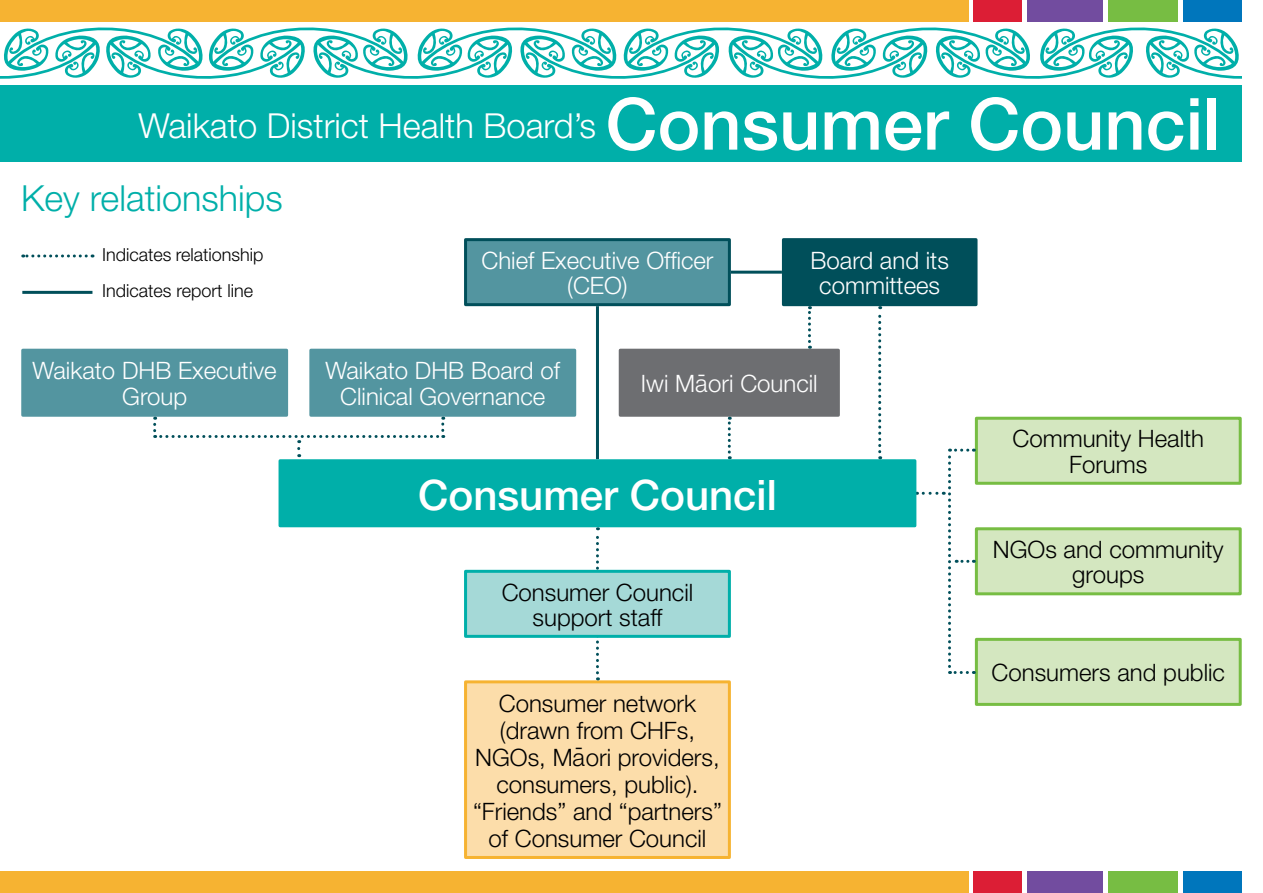
<style>
.page{position:relative;width:1263px;height:893px;background:#fff}
.page>*{position:absolute;margin:0;border:0;box-sizing:border-box;transform-origin:0 0}
.t1{font:500 42px "Helvetica Neue";color:#fff}
.t2{font:300 36px "Helvetica Neue";color:#00afa9}
.t3{font:300 34.5px "Helvetica Neue";color:#fff}
.t4{font:300 24px/27px "Helvetica Neue";color:#000;text-align:center}
.t5{font:300 24px/25.5px "Helvetica Neue";color:#fff;text-align:center}
.t6{font:300 18px/36.5px "Helvetica Neue";color:#000}
.s1{font-weight:500;font-size:72px}
</style>
<div class="page">
<div style="left:0;top:0;width:968px;height:21px;background:#f6b332"></div>
<div style="left:974px;top:0;width:48px;height:21px;background:#dc1e35"></div>
<div style="left:1027px;top:0;width:75px;height:21px;background:#724c9f"></div>
<div style="left:1108px;top:0;width:69px;height:21px;background:#77bd43"></div>
<div style="left:1183px;top:0;width:59px;height:21px;background:#0076bc"></div>
<div style="left:0;top:85px;width:1242px;height:77px;background:#00afa9"></div>
<svg style="left:0;top:27px;width:1242px;height:52px"></svg>
<div style="left:0;top:872px;width:968px;height:21px;background:#f6b332"></div>
<div style="left:974px;top:872px;width:48px;height:21px;background:#dc1e35"></div>
<div style="left:1027px;top:872px;width:75px;height:21px;background:#724c9f"></div>
<div style="left:1108px;top:872px;width:69px;height:21px;background:#77bd43"></div>
<div style="left:1183px;top:872px;width:59px;height:21px;background:#0076bc"></div>
<div style="left:783px;top:240px;width:193px;height:65px;background:#004f5a"></div>
<div style="left:782px;top:238px;width:195px;height:68px;border:3px solid #004f5a"></div>
<div style="left:465px;top:240px;width:264px;height:65px;background:#5395a0"></div>
<div style="left:464px;top:238px;width:267px;height:68px;border:3px solid #004f5a"></div>
<div style="left:23px;top:350px;width:264px;height:65px;background:#5395a0"></div>
<div style="left:21px;top:349px;width:267px;height:68px;border:3px solid #5395a0"></div>
<div style="left:311px;top:350px;width:264px;height:65px;background:#5395a0"></div>
<div style="left:309px;top:349px;width:267px;height:68px;border:3px solid #5395a0"></div>
<div style="left:620px;top:350px;width:218px;height:65px;background:#6d6e71"></div>
<div style="left:619px;top:349px;width:221px;height:68px;border:3px solid #6d6e71"></div>
<div style="left:465px;top:682px;width:264px;height:175px;background:#fcddaa"></div>
<div style="left:464px;top:680px;width:267px;height:179px;border:3px solid #f6b332"></div>
<div style="left:976px;top:418px;width:264px;height:65px;background:#d4e7c0"></div>
<div style="left:975px;top:417px;width:267px;height:68px;border:3px solid #77bd43"></div>
<div style="left:976px;top:529px;width:264px;height:65px;background:#d4e7c0"></div>
<div style="left:975px;top:527px;width:267px;height:68px;border:3px solid #77bd43"></div>
<div style="left:976px;top:639px;width:264px;height:65px;background:#d4e7c0"></div>
<div style="left:975px;top:638px;width:267px;height:68px;border:3px solid #77bd43"></div>
<svg style="left:23px;top:254px;width:63px;height:3px"></svg>
<hr style="left:22px;top:291px;width:70px;height:3px;background:#004f5a">
<hr style="left:731px;top:271px;width:51px;height:3px;background:#004f5a">
<hr style="left:596px;top:306px;width:3px;height:153px;background:#004f5a">
<svg style="left:596px;top:527px;width:3px;height:153px"></svg>
<div style="left:465px;top:571px;width:264px;height:65px;background:#a5d9d7"></div>
<div style="left:464px;top:570px;width:267px;height:68px;border:3px solid #00afa9"></div>
<svg style="left:153px;top:417px;width:291px;height:40px"></svg>
<svg style="left:728px;top:417px;width:3px;height:42px"></svg>
<div style="left:280px;top:461px;width:635px;height:65px;background:#00afa9"></div>
<div style="left:279px;top:459px;width:637px;height:68px;border:3px solid #00afa9"></div>
<svg style="left:878px;top:306px;width:3px;height:153px"></svg>
<svg style="left:923px;top:449px;width:51px;height:225px"></svg>
<svg style="left:808px;top:306px;width:3px;height:43px"></svg>
<h3 class="t3" style="left:138px;top:104px;width:1083px">Waikato District Health Board’s <span class="s1">Consumer Council</span></h3>
<h2 class="t2" style="left:21px;top:176px;width:263px">Key relationships</h2>
<p class="t5" style="left:810px;top:247px;width:140px">Board and its committees</p>
<p class="t6" style="left:102px;top:236px;width:163px">Indicates relationship<br>Indicates report line</p>
<p class="t5" style="left:481px;top:247px;width:234px">Chief Executive Officer (CEO)</p>
<p class="t5" style="left:33px;top:358px;width:246px">Waikato DHB Executive<br>Group</p>
<p class="t5" style="left:326px;top:358px;width:236px">Waikato DHB Board of<br>Clinical Governance</p>
<p class="t5" style="left:641px;top:370px;width:178px">Iwi Ma-ori Council</p>
<h1 class="t1" style="left:418px;top:470px;width:360px">Consumer Council</h1>
<p class="t4" style="left:502px;top:579px;width:193px;line-height:25.5px">Consumer Council support staff</p>
<p class="t4" style="left:473px;top:689px;width:250px">Consumer network (drawn from CHFs,<br>NGOs, Ma-ori providers, consumers, public). “Friends” and “partners” of Consumer Council</p>
<p class="t4" style="left:1012px;top:426px;width:193px;line-height:25.5px">Community Health<br>Forums</p>
<p class="t4" style="left:993px;top:536px;width:232px;line-height:25.5px">NGOs and community groups</p>
<p class="t4" style="left:991px;top:659px;width:235px">Consumers and public</p>
</div>
